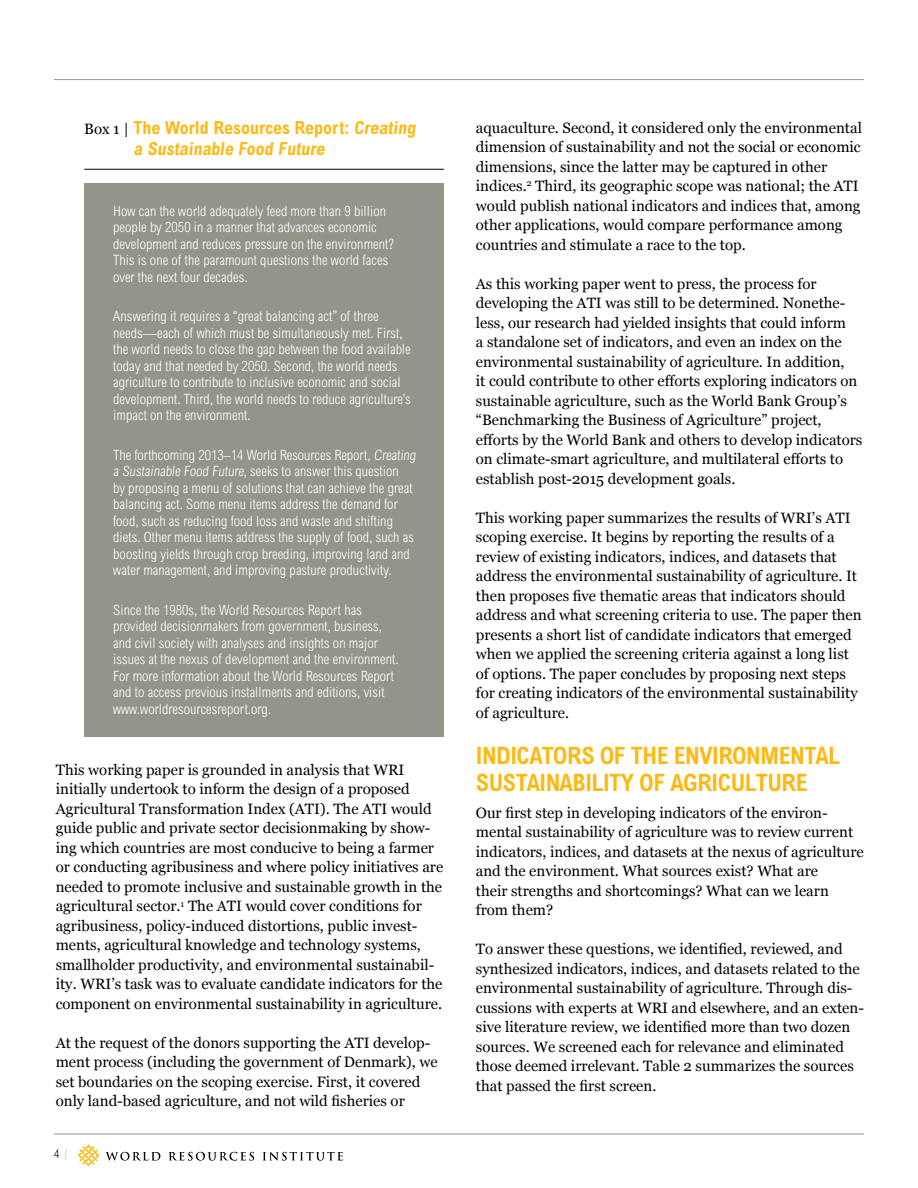
<style>
.page{position:relative;width:918px;height:1188px;background:#fff}
.page>*{position:absolute;margin:0;border:0;box-sizing:border-box;transform-origin:0 0}
.t1{font:700 condensed 24px/27px "Arial MT Std";letter-spacing:-.02em;color:#fdb913}
.t2{font:700 condensed 18px/21px "Arial MT Std";color:#fdb913}
.t3{font:15px/19.5px "Georgia";color:#000}
.t4{font:300 condensed 14.25px/16.5px "Arial MT Std";letter-spacing:.005em;color:#fff}
.t5{font:300 condensed 12px "Arial MT Std";color:#000}
.s1{font-family:"Georgia";font-weight:400;font-stretch:normal;font-size:15px;color:#000}
.s2{color:#fdb913}
</style>
<div class="page">
<hr style="left:54px;top:79px;width:810px;height:1px;background:#94948b">
<hr style="left:54px;top:1134px;width:810px;height:1px;background:#94948b">
<svg style="left:78px;top:1144px;width:21px;height:22px"></svg>
<svg style="left:106px;top:1152px;width:54px;height:9px"></svg>
<svg style="left:169px;top:1152px;width:85px;height:9px"></svg>
<svg style="left:263px;top:1152px;width:80px;height:9px"></svg>
<div style="left:84px;top:183px;width:360px;height:554px;background:#94948b"></div>
<hr style="left:84px;top:169px;width:360px;height:1px;background:#000">
<p class="t2" style="left:134px;top:117px;width:286px;text-indent:-49px"><span class="s1">Box 1 |</span> The World Resources Report: Creating a Sustainable Food Future</p>
<p class="t4" style="left:113px;top:202px;width:282px">How can the world adequately feed more than 9 billion people by 2050 in a manner that advances economic development and reduces pressure on the environment?<br>This is one of the paramount questions the world faces over the next four decades.</p>
<p class="t4" style="left:113px;top:308px;width:299px">Answering it requires a “great balancing act” of three needs—each of which must be simultaneously met. First, the world needs to close the gap between the food available today and that needed by 2050. Second, the world needs agriculture to contribute to inclusive economic and social development. Third, the world needs to reduce agriculture’s impact on the environment.</p>
<p class="t4" style="left:113px;top:446px;width:306px">The forthcoming 2013–14 World Resources Report, Creating a Sustainable Food Future, seeks to answer this question<br>by proposing a menu of solutions that can achieve the great balancing act. Some menu items address the demand for food, such as reducing food loss and waste and shifting diets. Other menu items address the supply of food, such as boosting yields through crop breeding, improving land and water management, and improving pasture productivity.</p>
<p class="t4" style="left:113px;top:601px;width:287px">Since the 1980s, the World Resources Report has provided decisionmakers from government, business, and civil society with analyses and insights on major issues at the nexus of development and the environment.<br>For more information about the World Resources Report and to access previous installments and editions, visit www.worldresourcesreport.org.</p>
<p class="t3" style="left:56px;top:760px;width:389px">This working paper is grounded in analysis that WRI initially undertook to inform the design of a proposed Agricultural Transformation Index (ATI). The ATI would guide public and private sector decisionmaking by show&shy;ing which countries are most conducive to being a farmer or conducting agribusiness and where policy initiatives are needed to promote inclusive and sustainable growth in the agricultural sector.<sup>1</sup> The ATI would cover conditions for agribusiness, policy-induced distortions, public invest&shy;ments, agricultural knowledge and technology systems, smallholder productivity, and environmental sustainabil&shy;ity. WRI’s task was to evaluate candidate indicators for the component on environmental sustainability in agriculture.</p>
<p class="t3" style="left:56px;top:1033px;width:384px">At the request of the donors supporting the ATI develop&shy;ment process (including the government of Denmark), we set boundaries on the scoping exercise. First, it covered only land-based agriculture, and not wild fisheries or</p>
<p class="t5" style="left:54px;top:1147px;width:15px">4 <span class="s2">|</span></p>
<p class="t3" style="left:476px;top:118px;width:388px">aquaculture. Second, it considered only the environmental dimension of sustainability and not the social or economic dimensions, since the latter may be captured in other indices.<sup>2</sup> Third, its geographic scope was national; the ATI would publish national indicators and indices that, among other applications, would compare performance among countries and stimulate a race to the top.</p>
<p class="t3" style="left:476px;top:274px;width:388px">As this working paper went to press, the process for developing the ATI was still to be determined. Nonethe&shy;less, our research had yielded insights that could inform<br>a standalone set of indicators, and even an index on the environmental sustainability of agriculture. In addition,<br>it could contribute to other efforts exploring indicators on sustainable agriculture, such as the World Bank Group’s “Benchmarking the Business of Agriculture” project, efforts by the World Bank and others to develop indicators on climate-smart agriculture, and multilateral efforts to establish post-2015 development goals.</p>
<p class="t3" style="left:476px;top:508px;width:387px">This working paper summarizes the results of WRI’s ATI scoping exercise. It begins by reporting the results of a review of existing indicators, indices, and datasets that address the environmental sustainability of agriculture. It then proposes five thematic areas that indicators should address and what screening criteria to use. The paper then presents a short list of candidate indicators that emerged when we applied the screening criteria against a long list of options. The paper concludes by proposing next steps for creating indicators of the environmental sustainability of agriculture.</p>
<h1 class="t1" style="left:476px;top:742px;width:366px">INDICATORS OF THE ENVIRONMENTAL<br>SUSTAINABILITY OF AGRICULTURE</h1>
<p class="t3" style="left:476px;top:803px;width:389px">Our first step in developing indicators of the environ&shy;mental sustainability of agriculture was to review current indicators, indices, and datasets at the nexus of agriculture and the environment. What sources exist? What are<br>their strengths and shortcomings? What can we learn from them?</p>
<p class="t3" style="left:476px;top:939px;width:390px">To answer these questions, we identified, reviewed, and synthesized indicators, indices, and datasets related to the environmental sustainability of agriculture. Through dis&shy;cussions with experts at WRI and elsewhere, and an exten&shy;sive literature review, we identified more than two dozen sources. We screened each for relevance and eliminated those deemed irrelevant. Table 2 summarizes the sources that passed the first screen.</p>
</div>
